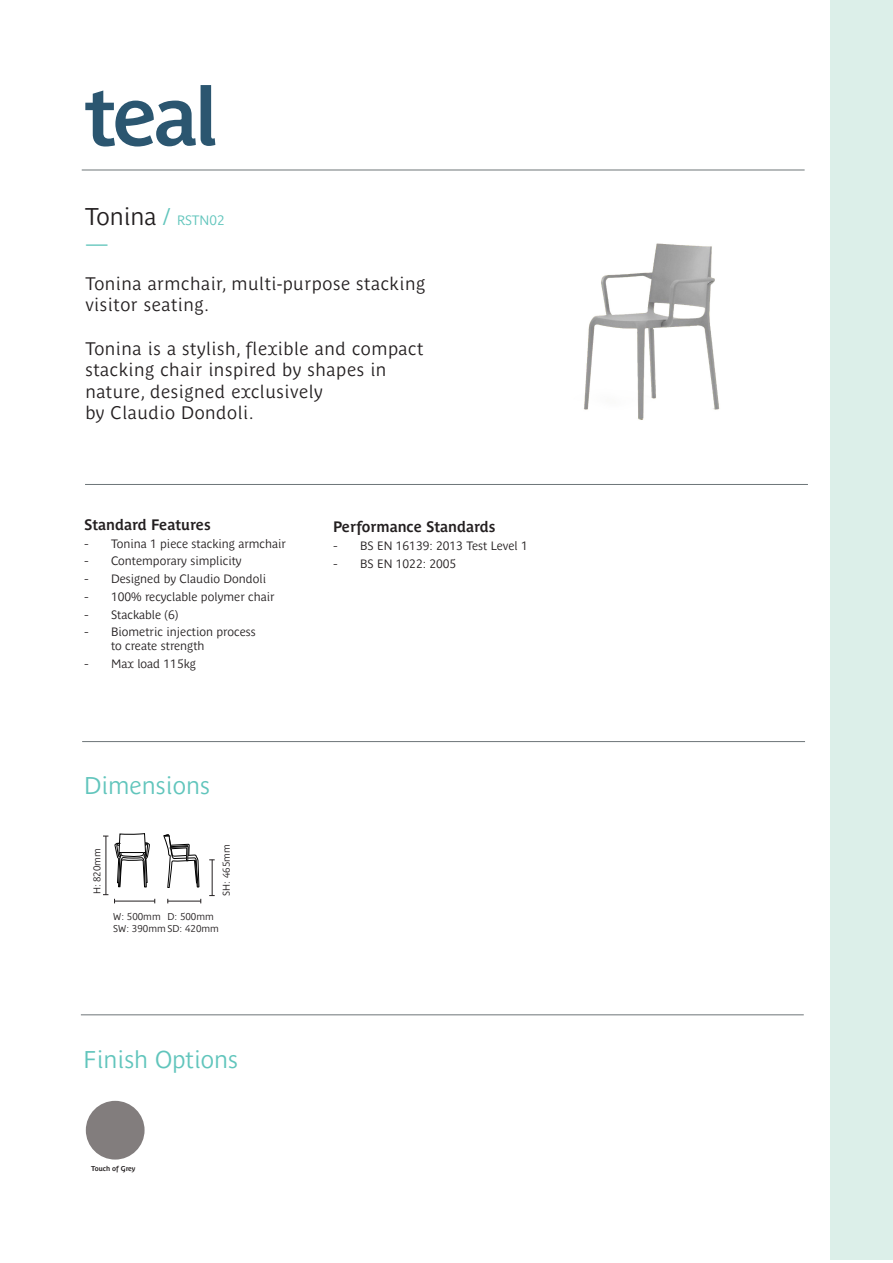
<style>
.page{position:relative;width:893px;height:1263px;background:#fff}
.page>*{position:absolute;margin:0;border:0;box-sizing:border-box;transform-origin:0 0}
.t1{font:24px "Parisine Plus Std Gris";color:#61c5bc}
.t2{font:24px "Parisine Plus Std Gris";color:#231f20}
.t3{font:21px "Parisine Plus Std Gris";color:#61c5bc}
.Body_Text{font:18px/21.6px "Parisine Plus Std Gris";letter-spacing:.03em;color:#231f20}
.TEXT{font:700 15px "Parisine Plus Std Gris";color:#231f20}
.t4{font:12px/13.5px "Parisine Plus Std Gris";color:#231f20}
.Product_Dims{font:9.75px "Parisine Plus Std Gris";color:#231f20}
.t5{font:700 6.9px "Parisine Plus Std Gris";color:#231f20}
.s1{color:#61c5bc}
.s2{font-size:13.5px;color:#61c5bc}
.s3{font-family:"Aktiv Grotesk";font-weight:300}
</style>
<div class="page">
<hr style="left:82px;top:170px;width:723px;height:1px;background:#6d7578">
<hr style="left:85px;top:484px;width:723px;height:1px;background:#6d7578">
<svg style="left:85px;top:85px;width:130px;height:61px"></svg>
<div style="left:831px;top:0;width:62px;height:1259px;background:#dcefe9"></div>
<hr style="left:82px;top:741px;width:723px;height:1px;background:#6d7578">
<hr style="left:81px;top:1014px;width:723px;height:1px;background:#6d7578">
<div style="left:86px;top:1101px;width:59px;height:58px;background:#827d7d;border-radius:50%"></div>
<hr style="left:212px;top:860px;width:1px;height:36px;background:#231f20">
<svg style="left:115px;top:833px;width:35px;height:54px"></svg>
<svg style="left:164px;top:835px;width:35px;height:53px"></svg>
<hr style="left:114px;top:901px;width:41px;height:1px;background:#231f20">
<hr style="left:168px;top:901px;width:33px;height:1px;background:#231f20">
<hr style="left:106px;top:836px;width:1px;height:59px;background:#231f20">
<img style="left:584px;top:243px;width:136px;height:177px">
<p class="t2" style="left:85px;top:203px;width:141px">Tonina <span class="s1">/</span> <span class="s2">RSTN02</span></p>
<p class="t3" style="left:85px;top:231px;width:25px">—</p>
<p class="Body_Text" style="left:85px;top:273px;width:341px">Tonina armchair, multi-purpose stacking visitor seating.</p>
<p class="Body_Text" style="left:85px;top:337px;width:340px">Tonina is a stylish, flexible and compact stacking chair inspired by shapes in nature, designed exclusively<br>by Claudio Dondoli.</p>
<p class="TEXT" style="left:84px;top:516px;width:128px">Standard Features</p>
<p class="t4" style="left:84px;top:537px;width:203px"><span class="s3">-</span> Tonina 1 piece stacking armchair</p>
<p class="t4" style="left:84px;top:554px;width:159px"><span class="s3">-</span> Contemporary simplicity</p>
<p class="t4" style="left:84px;top:572px;width:184px"><span class="s3">-</span> Designed by Claudio Dondoli</p>
<p class="t4" style="left:84px;top:590px;width:192px"><span class="s3">-</span> 100% recyclable polymer chair</p>
<p class="t4" style="left:84px;top:608px;width:96px"><span class="s3">-</span> Stackable (6)</p>
<p class="t4" style="left:111px;top:625px;width:146px;text-indent:-27px"><span class="s3">-</span> Biometric injection process to create strength</p>
<p class="t4" style="left:84px;top:657px;width:113px"><span class="s3">-</span> Max load 115kg</p>
<p class="t1" style="left:84px;top:772px;width:127px">Dimensions</p>
<p class="Product_Dims" style="left:91px;top:894px;width:48px;rotate:-90deg">H: 820mm</p>
<p class="Product_Dims" style="left:221px;top:896px;width:53px;rotate:-90deg">SH: 465mm</p>
<p class="Product_Dims" style="left:113px;top:911px;width:49px">W: 500mm</p>
<p class="Product_Dims" style="left:113px;top:923px;width:107px">SW: 390mm SD: 420mm</p>
<p class="Product_Dims" style="left:168px;top:911px;width:48px">D: 500mm</p>
<p class="t1" style="left:84px;top:1046px;width:156px">Finish Options</p>
<p class="t5" style="left:91px;top:1164px;width:46px">Touch of Grey</p>
<p class="TEXT" style="left:333px;top:518px;width:164px">Performance Standards</p>
<p class="t4" style="left:333px;top:539px;width:196px"><span class="s3">-</span> BS EN 16139: 2013 Test Level 1</p>
<p class="t4" style="left:333px;top:557px;width:125px"><span class="s3">-</span> BS EN 1022: 2005</p>
</div>
